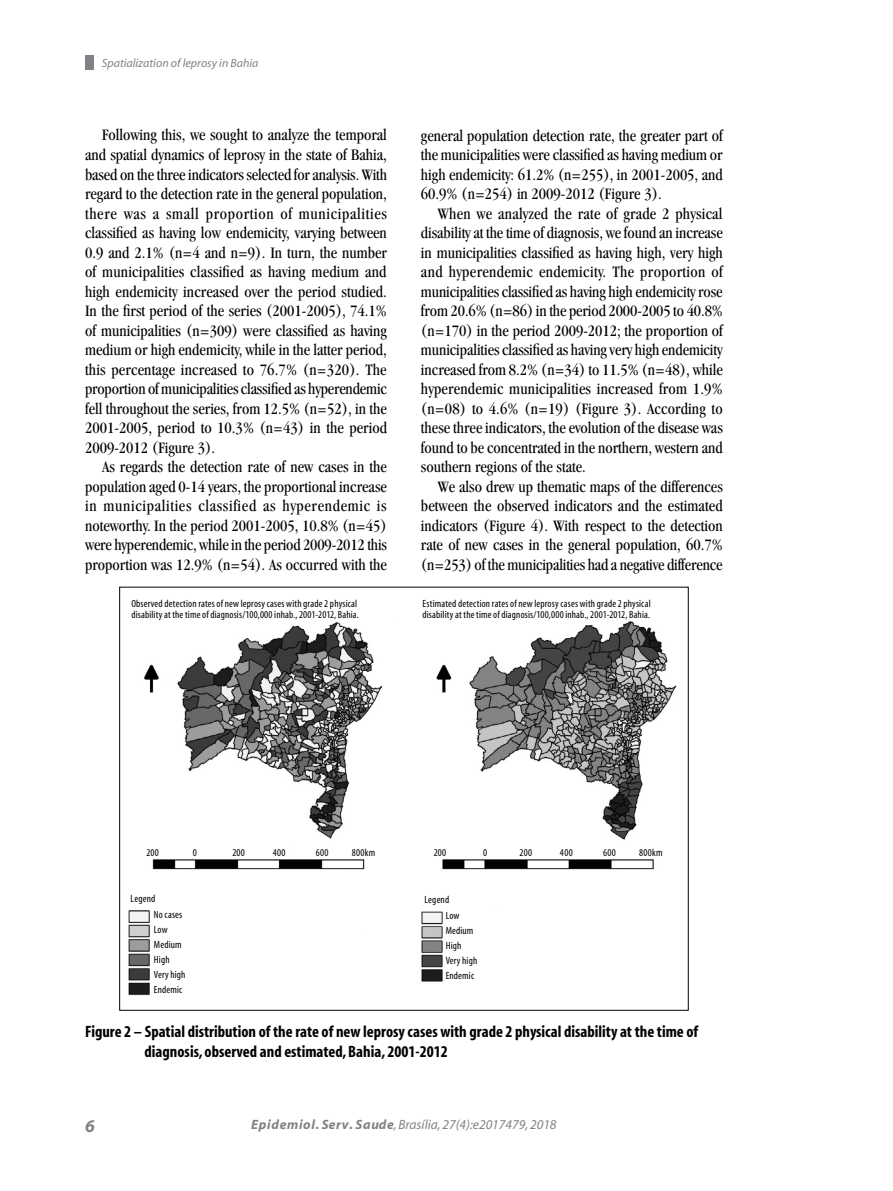
<style>
.page{position:relative;width:893px;height:1191px;background:#fff}
.page>*{position:absolute;margin:0;border:0;box-sizing:border-box;transform-origin:0 0}
.t1{font:italic 700 18px "Myriad";color:#808285}
.t2{font:condensed 16.5px/19.5px "Garamond";color:#000;text-align:justify}
.t3{font:700 condensed 16.5px/19.5px "Myriad";color:#000}
.t4{font:italic 13.5px "Myriad";color:#808285}
.t5{font:italic 12px "Myriad";color:#808285}
.t6{font:condensed 10.5px/15px "Myriad";letter-spacing:.015em;color:#000}
.s1{font-weight:700}
</style>
<div class="page">
<div style="left:85px;top:55px;width:9px;height:15px;background:#808285"></div>
<img style="left:128px;top:621px;width:549px;height:375px">
<p class="t5" style="left:102px;top:57px;width:158px">Spatialization of leprosy in Bahia</p>
<p class="t2" style="left:85px;top:125px;width:304px;text-indent:17px">Following this, we sought to analyze the temporal and spatial dynamics of leprosy in the state of Bahia, based on the three indicators selected for analysis. With regard to the detection rate in the general population, there was a small proportion of municipalities classified as having low endemicity, varying between 0.9 and 2.1% (n=4 and n=9). In turn, the number of municipalities classified as having medium and high endemicity increased over the period studied.<br>In the first period of the series (2001-2005), 74.1% of municipalities (n=309) were classified as having medium or high endemicity, while in the latter period, this percentage increased to 76.7% (n=320). The proportion of municipalities classified as hyperendemic fell throughout the series, from 12.5% (n=52), in the 2001-2005, period to 10.3% (n=43) in the period 2009-2012 (Figure 3).</p>
<p class="t2" style="left:85px;top:457px;width:303px;text-indent:17px">As regards the detection rate of new cases in the population aged 0-14 years, the proportional increase in municipalities classified as hyperendemic is noteworthy. In the period 2001-2005, 10.8% (n=45) were hyperendemic, while in the period 2009-2012 this proportion was 12.9% (n=54). As occurred with the</p>
<p class="t2" style="left:421px;top:125px;width:303px">general population detection rate, the greater part of the municipalities were classified as having medium or high endemicity: 61.2% (n=255), in 2001-2005, and 60.9% (n=254) in 2009-2012 (Figure 3).</p>
<p class="t2" style="left:421px;top:203px;width:303px;text-indent:17px">When we analyzed the rate of grade 2 physical disability at the time of diagnosis, we found an increase in municipalities classified as having high, very high and hyperendemic endemicity. The proportion of municipalities classified as having high endemicity rose from 20.6% (n=86) in the period 2000-2005 to 40.8% (n=170) in the period 2009-2012; the proportion of municipalities classified as having very high endemicity increased from 8.2% (n=34) to 11.5% (n=48), while hyperendemic municipalities increased from 1.9% (n=08) to 4.6% (n=19) (Figure 3). According to these three indicators, the evolution of the disease was found to be concentrated in the northern, western and southern regions of the state.</p>
<p class="t2" style="left:421px;top:476px;width:303px;text-indent:17px">We also drew up thematic maps of the differences between the observed indicators and the estimated indicators (Figure 4). With respect to the detection rate of new cases in the general population, 60.7% (n=253) of the municipalities had a negative difference</p>
<p class="t6" style="left:131px;top:599px;width:229px;line-height:10.4px">Observed detection rates of new leprosy cases with grade 2 physical disability at the time of diagnosis/100,000 inhab., 2001-2012, Bahia.</p>
<p class="t6" style="left:422px;top:599px;width:230px;line-height:10.4px">Estimated detection rates of new leprosy cases with grade 2 physical disability at the time of diagnosis/100,000 inhab., 2001-2012, Bahia.</p>
<p class="t6" style="left:146px;top:845px;width:14px">200</p>
<p class="t6" style="left:193px;top:845px;width:6px">0</p>
<p class="t6" style="left:232px;top:845px;width:14px">200</p>
<p class="t6" style="left:273px;top:845px;width:14px">400</p>
<p class="t6" style="left:316px;top:845px;width:14px">600</p>
<p class="t6" style="left:352px;top:845px;width:25px">800km</p>
<p class="t6" style="left:434px;top:845px;width:14px">200</p>
<p class="t6" style="left:483px;top:845px;width:6px">0</p>
<p class="t6" style="left:520px;top:845px;width:14px">200</p>
<p class="t6" style="left:560px;top:845px;width:14px">400</p>
<p class="t6" style="left:603px;top:845px;width:14px">600</p>
<p class="t6" style="left:639px;top:845px;width:25px">800km</p>
<p class="t6" style="left:131px;top:891px;width:26px">Legend</p>
<p class="t6" style="left:425px;top:892px;width:26px">Legend</p>
<p class="t6" style="left:154px;top:907px;width:33px">No cases<br>Low<br>Medium<br>High<br>Very high<br>Endemic</p>
<p class="t6" style="left:446px;top:908px;width:33px">Low<br>Medium<br>High<br>Very high<br>Endemic</p>
<p class="t3" style="left:145px;top:1022px;width:555px;text-indent:-60px">Figure 2 – Spatial distribution of the rate of new leprosy cases with grade 2 physical disability at the time of diagnosis, observed and estimated, Bahia, 2001-2012</p>
<p class="t1" style="left:85px;top:1116px;width:11px">6</p>
<p class="t4" style="left:251px;top:1117px;width:307px"><span class="s1">Epidemiol. Serv. Saude</span>, Brasília, 27(4):e2017479, 2018</p>
</div>
